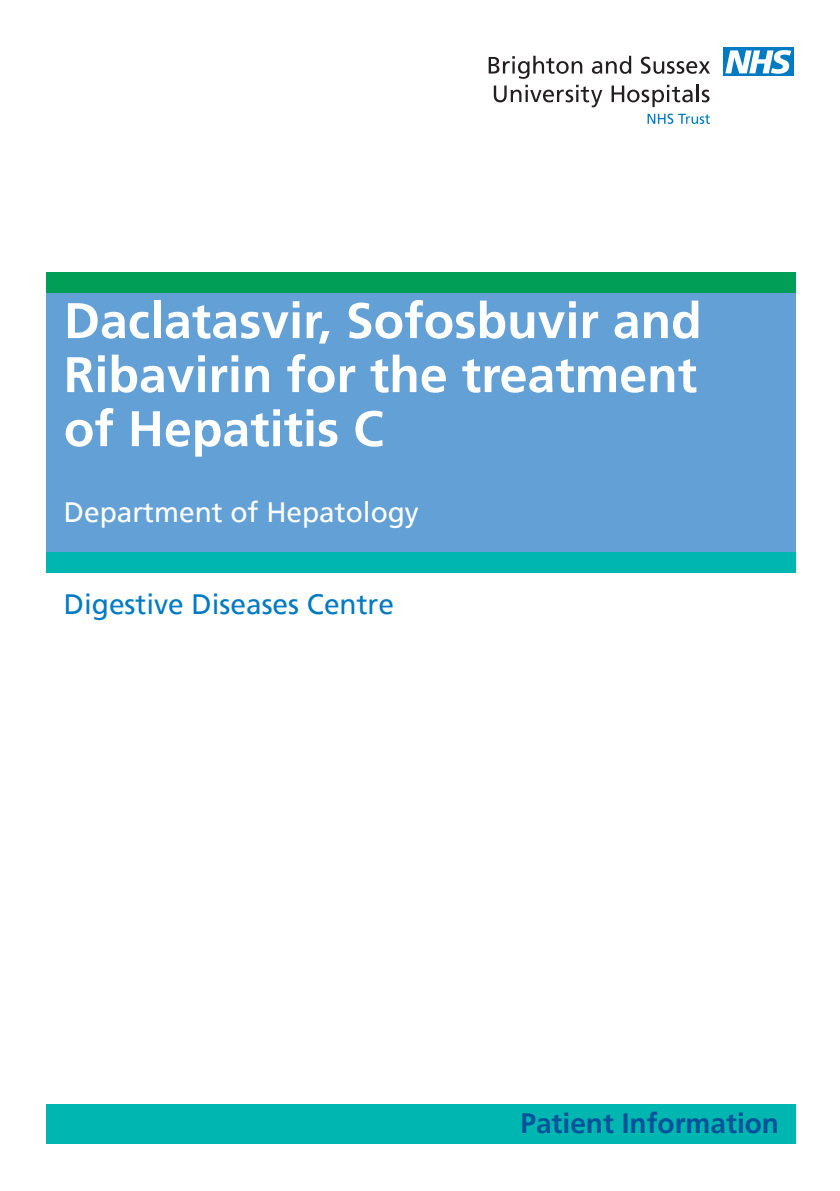
<style>
.page{position:relative;width:840px;height:1191px;background:#fff}
.page>*{position:absolute;margin:0;border:0;box-sizing:border-box;transform-origin:0 0}
.t1{font:700 50px/54px "Frutiger";color:#fff}
.t2{font:28px "Frutiger";color:#007ac2}
.t3{font:28px "Frutiger";color:#fff}
.t4{font:700 28px "Frutiger";color:#01529a}
</style>
<div class="page">
<svg style="left:488px;top:56px;width:94px;height:23px"></svg>
<svg style="left:591px;top:56px;width:39px;height:18px"></svg>
<svg style="left:640px;top:57px;width:69px;height:17px"></svg>
<svg style="left:493px;top:85px;width:109px;height:22px"></svg>
<svg style="left:611px;top:84px;width:98px;height:23px"></svg>
<div style="left:723px;top:48px;width:70px;height:28px;background:#007ac2"></div>
<svg style="left:725px;top:50px;width:65px;height:24px"></svg>
<svg style="left:647px;top:114px;width:62px;height:10px"></svg>
<div style="left:47px;top:283px;width:748px;height:269px;background:#62a0d6"></div>
<div style="left:47px;top:272px;width:748px;height:21px;background:#009e57"></div>
<div style="left:47px;top:1104px;width:748px;height:40px;background:#00b6b0"></div>
<div style="left:47px;top:552px;width:748px;height:21px;background:#00b6b0"></div>
<p class="t1" style="left:64px;top:294px;width:639px">Daclatasvir, Sofosbuvir and<br>Ribavirin for the treatment</p>
<p class="t1" style="left:64px;top:402px;width:321px">of Hepatitis C</p>
<p class="t3" style="left:64px;top:496px;width:356px">Department of Hepatology</p>
<p class="t2" style="left:64px;top:587px;width:331px">Digestive Diseases Centre</p>
<p class="t4" style="left:520px;top:1106px;width:260px">Patient Information</p>
</div>
